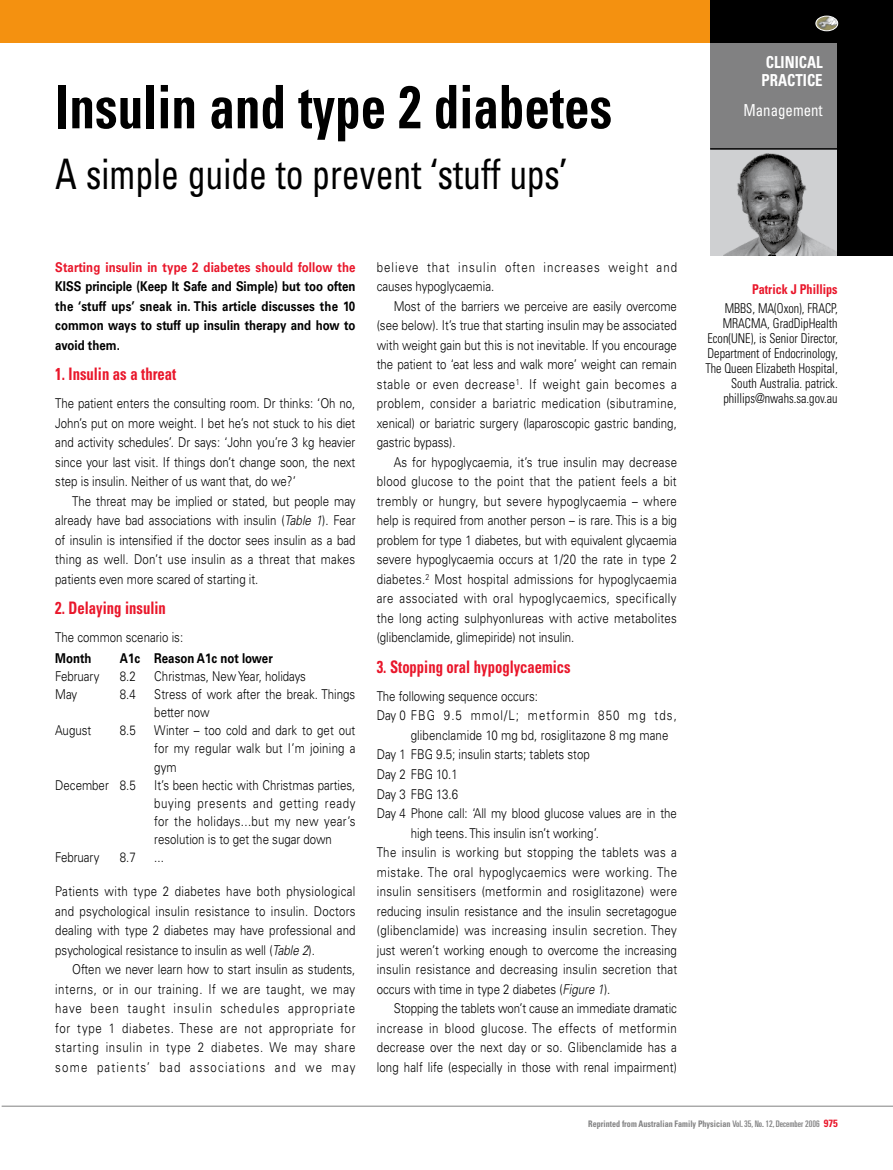
<style>
.page{position:relative;width:893px;height:1170px;background:#fff}
.page>*{position:absolute;margin:0;border:0;box-sizing:border-box;transform-origin:0 0}
.t1{font:700 condensed 60px "Univers LT";color:#000;scale:.85 1}
.t2{font:condensed 42px "Univers LT";color:#000;scale:.85 1}
.t3{font:700 condensed 17.25px "Univers LT";color:#e9162a;scale:.85 1}
.t4{font:700 condensed 16.5px/18px "Univers LT";color:#fff;scale:.9 1}
.t5{font:condensed 16.5px "Univers LT";color:#fff;scale:.9 1}
.t6{font:300 13.5px/19.5px "Univers LT";letter-spacing:.005em;color:#000;text-align:justify;scale:.85 1}
.t7{font:700 13.5px/19.5px "Univers LT";color:#000;text-align:justify;scale:.85 1}
.t8{font:300 condensed 13.5px/15px "Univers LT";color:#000;text-align:right;scale:.9 1}
.t9{font:300 13.5px "Univers LT";letter-spacing:.035em;color:#000;scale:.85 1}
.t10{font:300 13.5px/19.5px "Univers LT";letter-spacing:.085em;color:#000;scale:.85 1}
.t11{font:700 13.5px "Univers LT";letter-spacing:.01em;color:#e9162a;scale:.85 1}
.t12{font:300 13.5px "Univers LT";letter-spacing:.03em;color:#000;scale:.85 1}
.t13{font:300 13.5px "Univers LT";letter-spacing:.04em;color:#000;scale:.85 1}
.t14{font:300 13.5px "Univers LT";letter-spacing:.045em;color:#000;scale:.85 1}
.t15{font:300 13.5px "Univers LT";letter-spacing:.09em;color:#000;scale:.85 1}
.t16{font:700 condensed 13.5px "Univers LT";color:#e9162a;scale:.9 1}
.t17{font:700 condensed 9px "Univers LT";color:#818182;scale:.9 1}
.s1{font-style:italic}
.s2{font-weight:400;font-stretch:ultra-condensed}
.s3{font-size:10.5px;color:#e9162a}
</style>
<div class="page">
<div style="left:0;top:0;width:710px;height:43px;background:#f49110"></div>
<div style="left:710px;top:149px;width:128px;height:106px;background:#cfd0d2"></div>
<img style="left:724px;top:150px;width:114px;height:105px">
<div style="left:710px;top:43px;width:128px;height:106px;background:#818182"></div>
<hr style="left:710px;top:148px;width:128px;height:2px;background:#000">
<hr style="left:2px;top:1105px;width:891px;height:1px;background:#818182">
<div style="left:710px;top:0;width:183px;height:43px;background:#000"></div>
<div style="left:838px;top:0;width:55px;height:255px;background:#000"></div>
<svg style="left:815px;top:15px;width:24px;height:17px"></svg>
<img style="left:816px;top:16px;width:22px;height:15px">
<div style="left:816px;top:16px;width:22px;height:15px;border:1px solid #fff;border-radius:50%"></div>
<h1 class="t1" style="left:55px;top:70px;width:657px">Insulin and type 2 diabetes</h1>
<h2 class="t2" style="left:55px;top:147px;width:604px">A simple guide to prevent ‘stuff ups’</h2>
<p class="t11" style="left:55px;top:259px;width:355px">Starting insulin in type 2 diabetes should follow the</p>
<p class="t7" style="left:55px;top:277px;width:355px">KISS principle (Keep It Safe and Simple) but too often the ‘stuff ups’ sneak in. This article discusses the 10 common ways to stuff up insulin therapy and how to avoid them.</p>
<p class="t3" style="left:55px;top:363px;width:144px">1. Insulin as a threat</p>
<p class="t6" style="left:55px;top:394px;width:355px">The patient enters the consulting room. Dr thinks: ‘Oh no, John’s put on more weight. I bet he’s not stuck to his diet and activity schedules’. Dr says: ‘John you’re 3 kg heavier since your last visit. If things don’t change soon, the next step is insulin. Neither of us want that, do we?’</p>
<p class="t6" style="left:55px;top:491px;width:355px;text-indent:17px">The threat may be implied or stated, but people may already have bad associations with insulin (<span class="s1">Table 1</span>). Fear of insulin is intensified if the doctor sees insulin as a bad thing as well. Don’t use insulin as a threat that makes patients even more scared of starting it.</p>
<p class="t3" style="left:55px;top:597px;width:132px">2. Delaying insulin</p>
<p class="t6" style="left:55px;top:628px;width:152px">The common scenario is:</p>
<p class="t7" style="left:55px;top:649px;width:44px">Month</p>
<p class="t7" style="left:120px;top:649px;width:182px">A1c Reason A1c not lower</p>
<p class="t6" style="left:55px;top:667px;width:54px">February</p>
<p class="t6" style="left:120px;top:667px;width:20px">8.2</p>
<p class="t6" style="left:154px;top:667px;width:180px">Christmas, New Year, holidays</p>
<p class="t6" style="left:55px;top:685px;width:27px">May</p>
<p class="t6" style="left:120px;top:685px;width:20px">8.4</p>
<p class="t6" style="left:154px;top:685px;width:238px;line-height:18px">Stress of work after the break. Things better now</p>
<p class="t6" style="left:55px;top:721px;width:44px">August</p>
<p class="t6" style="left:120px;top:721px;width:20px">8.5</p>
<p class="t6" style="left:154px;top:721px;width:238px;line-height:18px">Winter – too cold and dark to get out for my regular walk but I’m joining a gym</p>
<p class="t6" style="left:55px;top:775px;width:96px">December 8.5</p>
<p class="t6" style="left:154px;top:775px;width:238px;line-height:18px">It’s been hectic with Christmas parties, buying presents and getting ready for the holidays...but my new year’s resolution is to get the sugar down</p>
<p class="t6" style="left:55px;top:847px;width:54px">February</p>
<p class="t6" style="left:120px;top:847px;width:20px">8.7</p>
<p class="t6" style="left:154px;top:847px;width:13px">...</p>
<p class="t6" style="left:55px;top:881px;width:355px">Patients with type 2 diabetes have both physiological and psychological insulin resistance to insulin. Doctors dealing with type 2 diabetes may have professional and psychological resistance to insulin as well (<span class="s1">Table 2</span>).</p>
<p class="t6" style="left:55px;top:959px;width:355px;text-indent:17px">Often we never learn how to start insulin as students, interns, or in our training. If we are taught, we may have been taught insulin schedules appropriate for type 1 diabetes. These are not appropriate for starting insulin in type 2 diabetes. We may share some patients’ bad associations and we may</p>
<p class="t10" style="left:377px;top:257px;width:355px">believe that insulin often increases weight and causes hypoglycaemia.</p>
<p class="t6" style="left:377px;top:296px;width:355px;text-indent:17px">Most of the barriers we perceive are easily overcome (see below). It’s true that starting insulin may be associated with weight gain but this is not inevitable. If you encourage the patient to ‘eat less and walk more’ weight can remain stable or even decrease<sup>1</sup>. If weight gain becomes a problem, consider a bariatric medication (sibutramine, xenical) or bariatric surgery (laparoscopic gastric banding, gastric bypass).</p>
<p class="t6" style="left:377px;top:452px;width:355px;text-indent:17px">As for hypoglycaemia, it’s true insulin may decrease blood glucose to the point that the patient feels a bit trembly or hungry, but severe hypoglycaemia – where help is required from another person – is rare. This is a big problem for type 1 diabetes, but with equivalent glycaemia severe hypoglycaemia occurs at 1/20 the rate in type 2 diabetes.<sup>2</sup> Most hospital admissions for hypoglycaemia are associated with oral hypoglycaemics, specifically the long acting sulphyonlureas with active metabolites (glibenclamide, glimepiride) not insulin.</p>
<p class="t3" style="left:377px;top:656px;width:230px">3. Stopping oral hypoglycaemics</p>
<p class="t6" style="left:377px;top:686px;width:191px">The following sequence occurs:</p>
<p class="t15" style="left:377px;top:707px;width:355px">Day 0 FBG 9.5 mmol/L; metformin 850 mg tds,</p>
<p class="t6" style="left:411px;top:725px;width:305px">glibenclamide 10 mg bd, rosiglitazone 8 mg mane</p>
<p class="t6" style="left:377px;top:745px;width:252px">Day 1 FBG 9.5; insulin starts; tablets stop</p>
<p class="t6" style="left:377px;top:764px;width:97px">Day 2 FBG 10.1</p>
<p class="t6" style="left:377px;top:783px;width:97px">Day 3 FBG 13.6</p>
<p class="t6" style="left:377px;top:803px;width:355px">Day 4 Phone call: ‘All my blood glucose values are in the</p>
<p class="t6" style="left:411px;top:823px;width:223px">high teens. This insulin isn’t working’.</p>
<p class="t12" style="left:377px;top:844px;width:355px">The insulin is working but stopping the tablets was a</p>
<p class="t13" style="left:377px;top:863px;width:355px">mistake. The oral hypoglycaemics were working. The</p>
<p class="t9" style="left:377px;top:883px;width:355px">insulin sensitisers (metformin and rosiglitazone) were</p>
<p class="t6" style="left:377px;top:901px;width:355px">reducing insulin resistance and the insulin secretagogue</p>
<p class="t9" style="left:377px;top:922px;width:355px">(glibenclamide) was increasing insulin secretion. They</p>
<p class="t6" style="left:377px;top:940px;width:355px">just weren’t working enough to overcome the increasing</p>
<p class="t6" style="left:377px;top:959px;width:355px">insulin resistance and decreasing insulin secretion that</p>
<p class="t6" style="left:377px;top:979px;width:276px">occurs with time in type 2 diabetes (<span class="s1">Figure 1</span>).</p>
<p class="t6" style="left:394px;top:998px;width:335px">Stopping the tablets won’t cause an immediate dramatic</p>
<p class="t14" style="left:377px;top:1019px;width:354px">increase in blood glucose. The effects of metformin</p>
<p class="t6" style="left:377px;top:1037px;width:355px">decrease over the next day or so. Glibenclamide has a</p>
<p class="t6" style="left:377px;top:1057px;width:355px">long half life (especially in those with renal impairment)</p>
<p class="t4" style="left:762px;top:53px;width:69px">CLINICAL<br>PRACTICE</p>
<p class="t5" style="left:743px;top:100px;width:89px">Management</p>
<p class="t16" style="left:752px;top:280px;width:97px">Patrick J Phillips</p>
<p class="t8" style="left:705px;top:300px;width:149px">MBBS, MA(Oxon), FRACP,<br>MRACMA, GradDipHealth<br>Econ(UNE), is Senior Director,<br>Department of Endocrinology,<br>The Queen Elizabeth Hospital,<br>South Australia. patrick. phillips@nwahs.sa.gov.au</p>
<p class="t17" style="left:588px;top:1118px;width:279px">Reprinted from Australian Family Physician <span class="s2">Vol. 35, No. 12, December 2006</span> <span class="s3">975</span></p>
</div>
